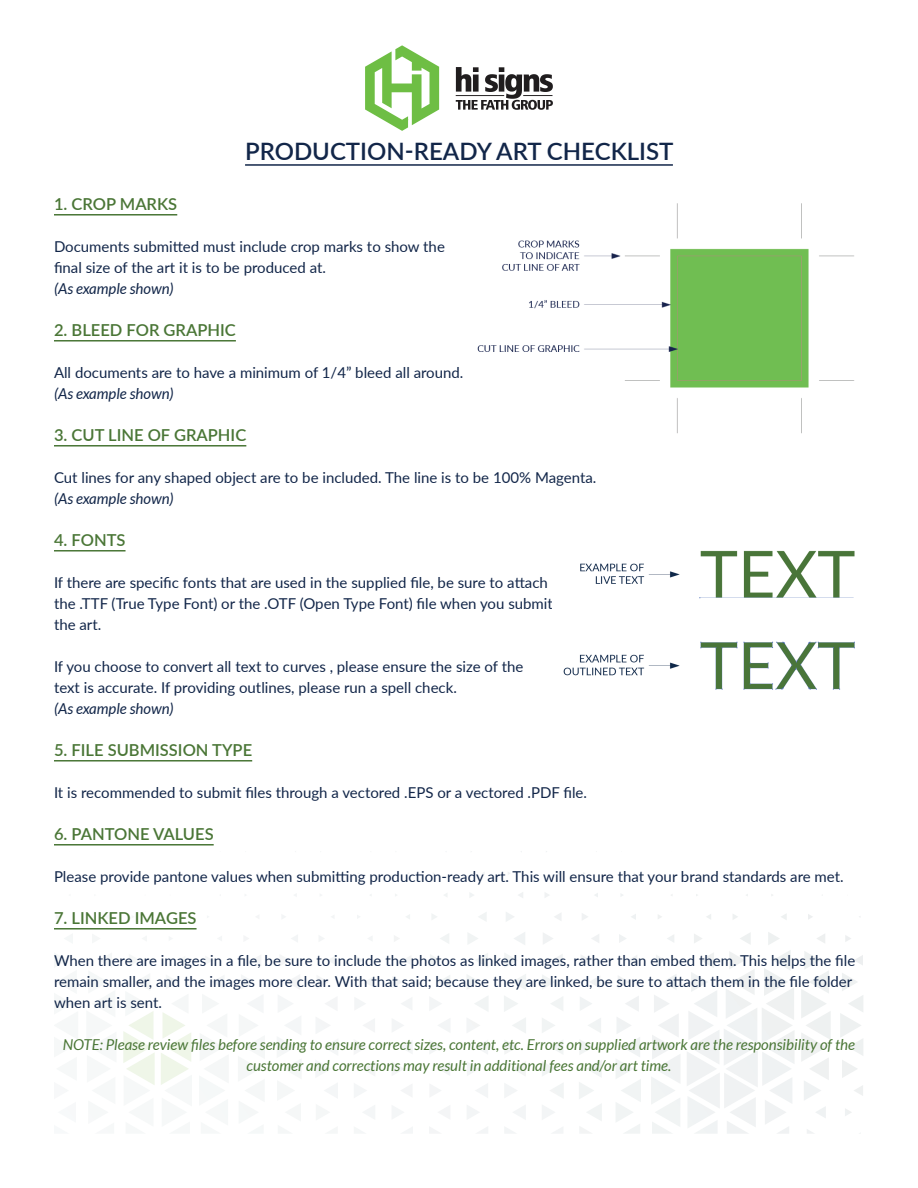
<style>
.page{position:relative;width:918px;height:1188px;background:#fff}
.page>*{position:absolute;margin:0;border:0;box-sizing:border-box;transform-origin:0 0}
.t1{font:600 24px "Lato";color:#122649}
.t2{font:600 16.5px "Lato";color:#4a7636}
.t3{font:15px/21px "Lato";color:#122649}
.t4{font:italic 15px/21px "Lato";color:#4a7636;text-align:center}
.t5{font:italic 15px "Lato";color:#122649}
</style>
<div class="page">
<svg style="left:467px;top:1062px;width:11px;height:13px"></svg>
<svg style="left:439px;top:1062px;width:11px;height:13px"></svg>
<svg style="left:430px;top:1084px;width:11px;height:13px"></svg>
<svg style="left:439px;top:1106px;width:11px;height:13px"></svg>
<svg style="left:467px;top:1105px;width:12px;height:14px"></svg>
<svg style="left:476px;top:1084px;width:12px;height:14px"></svg>
<svg style="left:476px;top:1040px;width:12px;height:14px"></svg>
<svg style="left:430px;top:1041px;width:11px;height:13px"></svg>
<svg style="left:401px;top:1084px;width:11px;height:13px"></svg>
<svg style="left:429px;top:1127px;width:10px;height:6px"></svg>
<svg style="left:478px;top:1127px;width:10px;height:6px"></svg>
<svg style="left:505px;top:1084px;width:12px;height:13px"></svg>
<svg style="left:438px;top:1019px;width:12px;height:13px"></svg>
<svg style="left:401px;top:1041px;width:11px;height:12px"></svg>
<svg style="left:392px;top:1062px;width:11px;height:13px"></svg>
<svg style="left:392px;top:1106px;width:11px;height:13px"></svg>
<svg style="left:403px;top:1127px;width:10px;height:6px"></svg>
<svg style="left:505px;top:1127px;width:10px;height:6px"></svg>
<svg style="left:513px;top:1105px;width:13px;height:14px"></svg>
<svg style="left:513px;top:1062px;width:13px;height:14px"></svg>
<svg style="left:430px;top:997px;width:11px;height:13px"></svg>
<svg style="left:401px;top:998px;width:11px;height:12px"></svg>
<svg style="left:392px;top:1019px;width:12px;height:13px"></svg>
<svg style="left:363px;top:1062px;width:12px;height:14px"></svg>
<svg style="left:354px;top:1084px;width:12px;height:13px"></svg>
<svg style="left:363px;top:1105px;width:12px;height:14px"></svg>
<svg style="left:542px;top:1062px;width:22px;height:58px"></svg>
<svg style="left:504px;top:974px;width:22px;height:80px"></svg>
<svg style="left:467px;top:975px;width:21px;height:58px"></svg>
<svg style="left:439px;top:975px;width:11px;height:13px"></svg>
<svg style="left:393px;top:977px;width:8px;height:10px"></svg>
<svg style="left:363px;top:1019px;width:12px;height:13px"></svg>
<svg style="left:354px;top:1040px;width:12px;height:14px"></svg>
<svg style="left:553px;top:1127px;width:10px;height:6px"></svg>
<svg style="left:551px;top:1040px;width:12px;height:14px"></svg>
<svg style="left:542px;top:1018px;width:13px;height:15px"></svg>
<svg style="left:504px;top:953px;width:13px;height:14px"></svg>
<svg style="left:476px;top:953px;width:12px;height:14px"></svg>
<svg style="left:430px;top:955px;width:10px;height:11px"></svg>
<svg style="left:403px;top:956px;width:8px;height:9px"></svg>
<svg style="left:365px;top:977px;width:9px;height:10px"></svg>
<svg style="left:355px;top:998px;width:10px;height:11px"></svg>
<svg style="left:579px;top:1040px;width:23px;height:93px"></svg>
<svg style="left:551px;top:997px;width:12px;height:14px"></svg>
<svg style="left:542px;top:975px;width:12px;height:14px"></svg>
<svg style="left:543px;top:933px;width:10px;height:11px"></svg>
<svg style="left:514px;top:932px;width:11px;height:13px"></svg>
<svg style="left:468px;top:933px;width:10px;height:11px"></svg>
<svg style="left:440px;top:934px;width:9px;height:9px"></svg>
<svg style="left:394px;top:936px;width:5px;height:5px"></svg>
<svg style="left:356px;top:956px;width:7px;height:8px"></svg>
<svg style="left:316px;top:997px;width:22px;height:101px"></svg>
<svg style="left:588px;top:1018px;width:13px;height:15px"></svg>
<svg style="left:580px;top:997px;width:12px;height:13px"></svg>
<svg style="left:552px;top:954px;width:11px;height:12px"></svg>
<svg style="left:554px;top:913px;width:7px;height:8px"></svg>
<svg style="left:506px;top:912px;width:8px;height:9px"></svg>
<svg style="left:479px;top:912px;width:8px;height:9px"></svg>
<svg style="left:432px;top:914px;width:5px;height:6px"></svg>
<svg style="left:328px;top:956px;width:8px;height:9px"></svg>
<svg style="left:317px;top:976px;width:10px;height:12px"></svg>
<svg style="left:590px;top:976px;width:10px;height:12px"></svg>
<svg style="left:581px;top:955px;width:9px;height:11px"></svg>
<svg style="left:545px;top:893px;width:4px;height:5px"></svg>
<svg style="left:518px;top:892px;width:5px;height:6px"></svg>
<svg style="left:319px;top:936px;width:5px;height:5px"></svg>
<svg style="left:277px;top:975px;width:24px;height:97px"></svg>
<svg style="left:616px;top:996px;width:25px;height:137px"></svg>
<svg style="left:618px;top:976px;width:10px;height:12px"></svg>
<svg style="left:592px;top:934px;width:7px;height:9px"></svg>
<svg style="left:582px;top:913px;width:6px;height:7px"></svg>
<svg style="left:291px;top:935px;width:7px;height:7px"></svg>
<svg style="left:280px;top:955px;width:9px;height:10px"></svg>
<svg style="left:628px;top:955px;width:9px;height:10px"></svg>
<svg style="left:619px;top:934px;width:7px;height:9px"></svg>
<svg style="left:252px;top:955px;width:9px;height:10px"></svg>
<svg style="left:241px;top:975px;width:22px;height:52px"></svg>
<svg style="left:651px;top:974px;width:29px;height:159px"></svg>
<svg style="left:656px;top:955px;width:9px;height:11px"></svg>
<svg style="left:631px;top:914px;width:5px;height:6px"></svg>
<svg style="left:244px;top:936px;width:5px;height:5px"></svg>
<svg style="left:213px;top:976px;width:11px;height:12px"></svg>
<svg style="left:667px;top:935px;width:7px;height:7px"></svg>
<svg style="left:218px;top:936px;width:4px;height:5px"></svg>
<svg style="left:206px;top:957px;width:6px;height:7px"></svg>
<svg style="left:161px;top:1013px;width:30px;height:72px"></svg>
<svg style="left:707px;top:914px;width:4px;height:5px"></svg>
<svg style="left:123px;top:1011px;width:32px;height:74px"></svg>
<svg style="left:807px;top:1129px;width:7px;height:5px"></svg>
<svg style="left:733px;top:914px;width:5px;height:6px"></svg>
<svg style="left:845px;top:1109px;width:6px;height:7px"></svg>
<svg style="left:854px;top:1085px;width:9px;height:11px"></svg>
<svg style="left:687px;top:932px;width:107px;height:202px"></svg>
<svg style="left:801px;top:951px;width:30px;height:167px"></svg>
<svg style="left:781px;top:914px;width:6px;height:6px"></svg>
<svg style="left:840px;top:973px;width:23px;height:105px"></svg>
<svg style="left:817px;top:934px;width:8px;height:9px"></svg>
<svg style="left:808px;top:914px;width:5px;height:5px"></svg>
<svg style="left:854px;top:955px;width:9px;height:10px"></svg>
<svg style="left:845px;top:935px;width:6px;height:7px"></svg>
<hr style="left:245px;top:164px;width:428px;height:2px;background:#122649">
<hr style="left:54px;top:214px;width:123px;height:2px;background:#4a7636">
<hr style="left:54px;top:340px;width:182px;height:2px;background:#4a7636">
<hr style="left:54px;top:445px;width:192px;height:2px;background:#4a7636">
<hr style="left:54px;top:550px;width:72px;height:2px;background:#4a7636">
<hr style="left:54px;top:760px;width:198px;height:2px;background:#4a7636">
<hr style="left:54px;top:844px;width:160px;height:2px;background:#4a7636">
<hr style="left:54px;top:928px;width:143px;height:2px;background:#4a7636">
<svg style="left:365px;top:45px;width:74px;height:86px"></svg>
<svg style="left:456px;top:67px;width:97px;height:43px"></svg>
<img style="left:477px;top:203px;width:378px;height:231px">
<img style="left:563px;top:550px;width:292px;height:140px">
<h1 class="t1" style="left:245px;top:134px;width:430px">PRODUCTION-READY ART CHECKLIST</h1>
<p class="t2" style="left:54px;top:192px;width:125px">1. CROP MARKS</p>
<p class="t3" style="left:54px;top:235px;width:392px">Documents submitted must include crop marks to show the final size of the art it is to be produced at.</p>
<p class="t5" style="left:54px;top:280px;width:121px">(As example shown)</p>
<p class="t2" style="left:54px;top:318px;width:183px">2. BLEED FOR GRAPHIC</p>
<p class="t3" style="left:54px;top:361px;width:411px">All documents are to have a minimum of 1/4” bleed all around.</p>
<p class="t5" style="left:54px;top:385px;width:121px">(As example shown)</p>
<p class="t2" style="left:54px;top:423px;width:194px">3. CUT LINE OF GRAPHIC</p>
<p class="t3" style="left:54px;top:466px;width:544px">Cut lines for any shaped object are to be included. The line is to be 100% Magenta.</p>
<p class="t5" style="left:54px;top:490px;width:121px">(As example shown)</p>
<p class="t2" style="left:54px;top:528px;width:73px">4. FONTS</p>
<p class="t3" style="left:54px;top:571px;width:500px">If there are specific fonts that are used in the supplied file, be sure to attach the .TTF (True Type Font) or the .OTF (Open Type Font) file when you submit the art.</p>
<p class="t3" style="left:54px;top:655px;width:471px">If you choose to convert all text to curves , please ensure the size of the text is accurate. If providing outlines, please run a spell check.</p>
<p class="t5" style="left:54px;top:700px;width:121px">(As example shown)</p>
<p class="t2" style="left:54px;top:738px;width:200px">5. FILE SUBMISSION TYPE</p>
<p class="t3" style="left:54px;top:781px;width:535px">It is recommended to submit files through a vectored .EPS or a vectored .PDF file.</p>
<p class="t2" style="left:54px;top:822px;width:161px">6. PANTONE VALUES</p>
<p class="t3" style="left:54px;top:865px;width:791px">Please provide pantone values when submitting production-ready art. This will ensure that your brand standards are met.</p>
<p class="t2" style="left:54px;top:906px;width:144px">7. LINKED IMAGES</p>
<p class="t3" style="left:54px;top:949px;width:803px">When there are images in a file, be sure to include the photos as linked images, rather than embed them. This helps the file remain smaller, and the images more clear. With that said; because they are linked, be sure to attach them in the file folder when art is sent.</p>
<p class="t4" style="left:63px;top:1034px;width:794px">NOTE: Please review files before sending to ensure correct sizes, content, etc. Errors on supplied artwork are the responsibility of the customer and corrections may result in additional fees and/or art time.</p>
</div>
